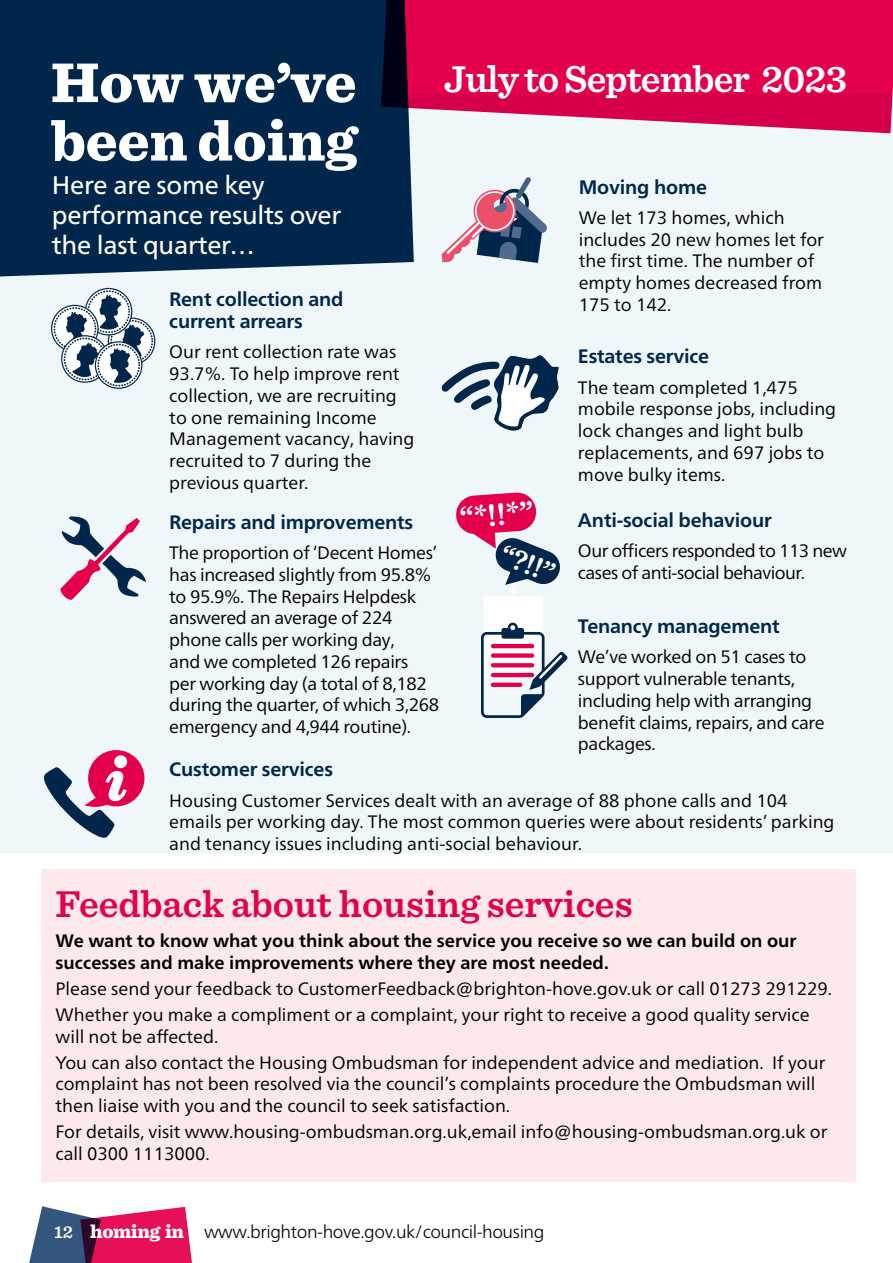
<style>
.page{position:relative;width:893px;height:1263px;background:#fff}
.page>*{position:absolute;margin:0;border:0;box-sizing:border-box;transform-origin:0 0}
.t1{font:900 58.5px/58.5px "Sentinel";color:#fff}
.t2{font:600 39px "Sentinel";color:#e5004c}
.t3{font:600 39px "Sentinel";letter-spacing:-.025em;color:#fff}
.t4{font:600 31.65px "Sentinel";color:#fff}
.t5{font:600 29.25px "Sentinel";color:#fff}
.t6{font:25.5px/30px "Frutiger Neue LT Pro";letter-spacing:-.01em;color:#fff}
.t7{font:700 19.5px/22.5px "Frutiger Neue LT Pro";letter-spacing:-.01em;color:#00274b}
.t8{font:18px/21.8px "Frutiger Neue LT Pro";color:#000}
.t9{font:18px/21.8px "Frutiger Neue LT Pro";letter-spacing:-.02em;color:#000}
.t10{font:700 18px/21.8px "Frutiger Neue LT Pro";color:#000}
.t11{font:18px/21.8px "Frutiger Neue LT Pro";letter-spacing:-.03em;color:#000}
.t12{font:300 18px "Frutiger Neue LT Pro";letter-spacing:-.025em;color:#000}
.s1{font-family:"Sentinel";font-weight:600;color:#fff}
.s2{font-family:"Sentinel";font-weight:900;font-size:19.5px;color:#fff}
</style>
<div class="page">
<div style="left:41px;top:870px;width:814px;height:312px;background:#fde8eb"></div>
<svg style="left:29px;top:1206px;width:163px;height:57px;background:#ae4879"></svg>
<div style="left:0;top:94px;width:893px;height:759px;background:#eff7fa"></div>
<div style="left:0;top:0;width:414px;height:276px;background:#00274b"></div>
<svg style="left:381px;top:0;width:512px;height:133px;background:#d71658"></svg>
<svg style="left:60px;top:516px;width:86px;height:84px"></svg>
<svg style="left:54px;top:290px;width:99px;height:96px"></svg>
<div style="left:88px;top:750px;width:56px;height:56px;background:#e5004c;border-radius:50%"></div>
<svg style="left:44px;top:766px;width:83px;height:72px"></svg>
<div style="left:114px;top:755px;width:13px;height:13px;background:#fff;border-radius:50%"></div>
<svg style="left:456px;top:492px;width:104px;height:93px"></svg>
<svg style="left:441px;top:355px;width:118px;height:76px"></svg>
<svg style="left:442px;top:177px;width:105px;height:86px"></svg>
<div style="left:509px;top:587px;width:7px;height:7px;background:#fff;border-radius:50%"></div>
<svg style="left:481px;top:596px;width:87px;height:122px"></svg>
<h1 class="t1" style="left:51px;top:51px;width:308px">How we’ve been doing</h1>
<h2 class="t3" style="left:444px;top:49px;width:405px">July to September 2023</h2>
<h3 class="t6" style="left:52px;top:170px;width:291px">Here are some key performance results over the last quarter…</h3>
<p class="t7" style="left:579px;top:176px;width:130px">Moving home</p>
<p class="t8" style="left:579px;top:207px;width:247px">We let 173 homes, which includes 20 new homes let for the first time. The number of empty homes decreased from<br>175 to 142.</p>
<p class="t7" style="left:578px;top:345px;width:133px">Estates service</p>
<p class="t8" style="left:578px;top:376px;width:260px">The team completed 1,475 mobile response jobs, including lock changes and light bulb replacements, and 697 jobs to move bulky items.</p>
<p class="t7" style="left:169px;top:287px;width:176px">Rent collection and current arrears</p>
<p class="t8" style="left:169px;top:341px;width:247px">Our rent collection rate was<br>93.7%. To help improve rent collection, we are recruiting to one remaining Income<br>Management vacancy, having recruited to 7 during the previous quarter.</p>
<p class="t7" style="left:169px;top:511px;width:246px">Repairs and improvements</p>
<p class="t9" style="left:169px;top:542px;width:271px">The proportion of ‘Decent Homes’ has increased slightly from 95.8% to 95.9%. The Repairs Helpdesk answered an average of 224 phone calls per working day,<br>and we completed 126 repairs per working day (a total of 8,182 during the quarter, of which 3,268 emergency and 4,944 routine).</p>
<h3 class="t4" style="left:458px;top:493px;width:75px;rotate:-4deg">“*!!*”</h3>
<h3 class="t5" style="left:510px;top:532px;width:58px;rotate:22deg">“?!!”</h3>
<p class="t7" style="left:578px;top:509px;width:195px">Anti-social behaviour</p>
<p class="t11" style="left:578px;top:540px;width:270px">Our officers responded to 113 new cases of anti-social behaviour.</p>
<p class="t7" style="left:578px;top:615px;width:203px">Tenancy management</p>
<p class="t9" style="left:578px;top:646px;width:248px">We’ve worked on 51 cases to support vulnerable tenants, including help with arranging benefit claims, repairs, and care packages.</p>
<p class="t7" style="left:169px;top:758px;width:165px">Customer services</p>
<p class="t8" style="left:169px;top:789px;width:667px">Housing Customer Services dealt with an average of 88 phone calls and 104 emails per working day. The most common queries were about residents’ parking and tenancy issues including anti-social behaviour.</p>
<h2 class="t2" style="left:56px;top:874px;width:579px">Feedback about housing services</h2>
<p class="t10" style="left:56px;top:930px;width:743px">We want to know what you think about the service you receive so we can build on our successes and make improvements where they are most needed.</p>
<p class="t8" style="left:56px;top:975px;width:778px;line-height:26px">Please send your feedback to CustomerFeedback@brighton-hove.gov.uk or call 01273 291229.<br>Whether you make a compliment or a complaint, your right to receive a good quality service</p>
<p class="t8" style="left:56px;top:1023px;width:771px;line-height:26px">will not be affected.<br>You can also contact the Housing Ombudsman for independent advice and mediation. If your</p>
<p class="t8" style="left:56px;top:1073px;width:761px">complaint has not been resolved via the council’s complaints procedure the Ombudsman will then liaise with you and the council to seek satisfaction.</p>
<p class="t8" style="left:56px;top:1121px;width:773px">For details, visit www.housing-ombudsman.org.uk,email info@housing-ombudsman.org.uk or call 0300 1113000.</p>
<p class="t12" style="left:54px;top:1221px;width:492px"><span class="s1">12</span> <span class="s2">homing in</span> www.brighton-hove.gov.uk/council-housing</p>
</div>
